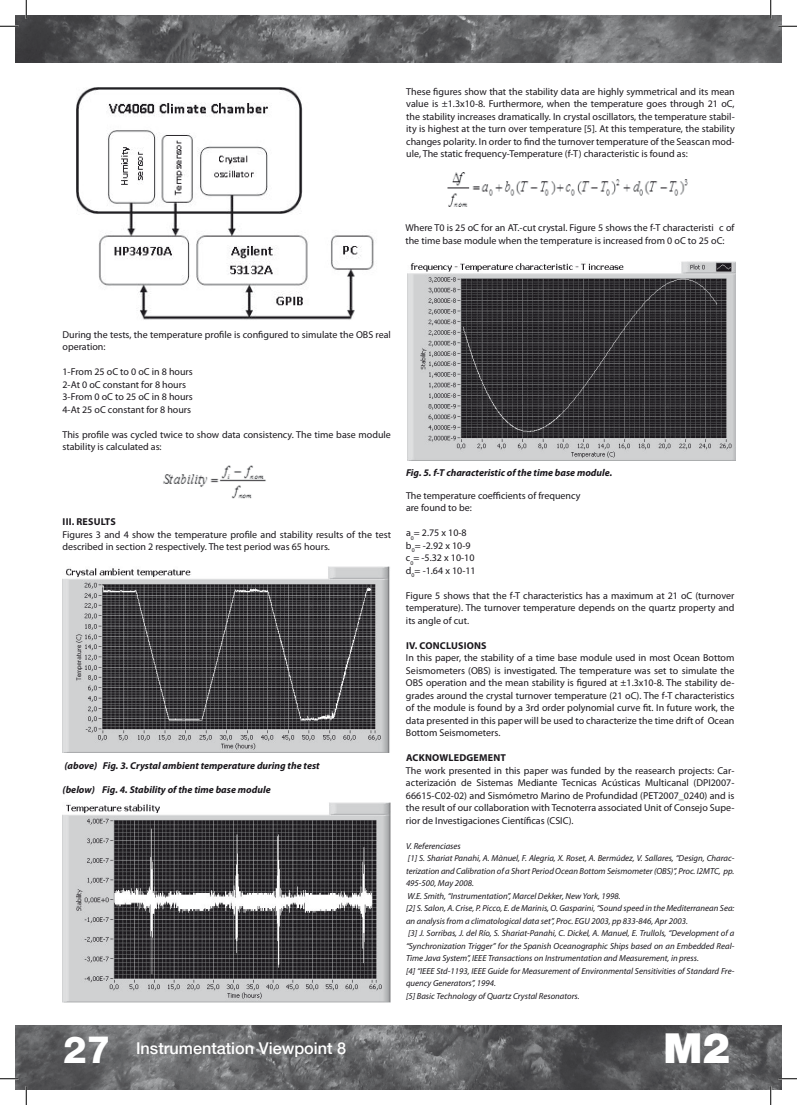
<style>
.page{position:relative;width:797px;height:1105px;background:#fff}
.page>*{position:absolute;margin:0;border:0;box-sizing:border-box;transform-origin:0 0}
.t1{font:900 41.25px "Helvetica Neue LT";color:#fff}
.t2{font:800 37.5px "Helvetica Neue LT";color:#fff}
.t3{font:500 16.25px "Helvetica Neue LT";color:#fff}
.t4{font:10px/12.5px "Myriad Pro";color:#1a171c}
.t5{font:italic 700 10px "Myriad Pro";color:#1a171c}
.t6{font:700 10px "Myriad Pro";letter-spacing:.02em;color:#1a171c}
.t7{font:italic 8.75px/12.5px "Myriad Pro";color:#1a171c}
</style>
<div class="page">
<img style="left:16px;top:16px;width:765px;height:46px">
<img style="left:16px;top:1026px;width:765px;height:63px">
<img style="left:163px;top:465px;width:103px;height:34px">
<img style="left:76px;top:87px;width:298px;height:233px">
<img style="left:62px;top:566px;width:328px;height:186px">
<img style="left:63px;top:803px;width:328px;height:199px">
<img style="left:447px;top:172px;width:241px;height:35px">
<img style="left:407px;top:261px;width:328px;height:199px">
<svg style="left:0;top:25px;width:19px;height:2px"></svg>
<svg style="left:778px;top:25px;width:19px;height:2px"></svg>
<svg style="left:0;top:1078px;width:19px;height:1px"></svg>
<svg style="left:778px;top:1078px;width:19px;height:1px"></svg>
<svg style="left:25px;top:0;width:2px;height:19px"></svg>
<svg style="left:25px;top:1086px;width:2px;height:19px"></svg>
<svg style="left:770px;top:0;width:1px;height:19px"></svg>
<svg style="left:770px;top:1086px;width:1px;height:19px"></svg>
<p class="t4" style="left:406px;top:85px;width:330px;text-align:justify">These figures show that the stability data are highly symmetrical and its mean value is ±1.3x10-8. Furthermore, when the temperature goes through 21 oC, the stability increases dramatically. In crystal oscillators, the temperature stabil&shy;ity is highest at the turn over temperature [5]. At this temperature, the stability changes polarity. In order to find the turnover temperature of the Seascan mod&shy;ule, The static frequency-Temperature (f-T) characteristic is found as:</p>
<p class="t4" style="left:405px;top:222px;width:330px">Where T0 is 25 oC for an AT.-cut crystal. Figure 5 shows the f-T characteristi c of the time base module when the temperature is increased from 0 oC to 25 oC:</p>
<p class="t4" style="left:62px;top:328px;width:330px">During the tests, the temperature profile is configured to simulate the OBS real operation:</p>
<p class="t4" style="left:62px;top:365px;width:132px">1-From 25 oC to 0 oC in 8 hours<br>2-At 0 oC constant for 8 hours<br>3-From 0 oC to 25 oC in 8 hours<br>4-At 25 oC constant for 8 hours</p>
<p class="t4" style="left:62px;top:428px;width:330px">This profile was cycled twice to show data consistency. The time base module stability is calculated as:</p>
<p class="t6" style="left:63px;top:515px;width:27px">III. RESULTS</p>
<p class="t4" style="left:62px;top:528px;width:330px">Figures 3 and 4 show the temperature profile and stability results of the test described in section 2 respectively. The test period was 65 hours.</p>
<p class="t5" style="left:64px;top:759px;width:257px">(above) Fig. 3. Crystal ambient temperature during the test</p>
<p class="t5" style="left:62px;top:783px;width:210px">(below) Fig. 4. Stability of the time base module</p>
<p class="t5" style="left:406px;top:466px;width:208px">Fig. 5. f-T characteristic of the time base module.</p>
<p class="t4" style="left:406px;top:489px;width:176px">The temperature coefficients of frequency are found to be:</p>
<p class="t4" style="left:406px;top:526px;width:71px">a<sub>0</sub>= 2.75 x 10-8 b<sub>0</sub>= -2.92 x 10-9 c<sub>0</sub>= -5.32 x 10-10 d<sub>0</sub>= -1.64 x 10-11</p>
<p class="t4" style="left:406px;top:589px;width:330px;text-align:justify">Figure 5 shows that the f-T characteristics has a maximum at 21 oC (turnover temperature). The turnover temperature depends on the quartz property and its angle of cut.</p>
<p class="t6" style="left:406px;top:639px;width:27px">IV. CONCLUSIONS</p>
<p class="t4" style="left:406px;top:651px;width:330px;text-align:justify">In this paper, the stability of a time base module used in most Ocean Bottom Seismometers (OBS) is investigated. The temperature was set to simulate the OBS operation and the mean stability is figured at ±1.3x10-8. The stability de&shy;grades around the crystal turnover temperature (21 oC). The f-T characteristics of the module is found by a 3rd order polynomial curve fit. In future work, the data presented in this paper will be used to characterize the time drift of Ocean Bottom Seismometers.</p>
<p class="t6" style="left:406px;top:751px;width:15px">ACKNOWLEDGEMENT</p>
<p class="t4" style="left:406px;top:764px;width:330px;text-align:justify">The work presented in this paper was funded by the reasearch projects: Car&shy;acterización de Sistemas Mediante Tecnicas Acústicas Multicanal (DPI2007- 66615-C02-02) and Sismómetro Marino de Profundidad (PET2007_0240) and is the result of our collaboration with Tecnoterra associated Unit of Consejo Supe&shy;rior de Investigaciones Científicas (CSIC).</p>
<p class="t7" style="left:406px;top:839px;width:330px">V. Referenciases<br>[1] S. Shariat Panahi, A. Mànuel, F. Alegria, X. Roset, A. Bermúdez, V. Sallares, “Design, Charac&shy;terization and Calibration of a Short Period Ocean Bottom Seismometer (OBS)”, Proc. I2MTC, pp.<br>495-500, May 2008.<br>W.E. Smith, “Instrumentation”, Marcel Dekker, New York, 1998.<br>[2] S. Salon, A. Crise, P. Picco, E. de Marinis, O. Gasparini, “Sound speed in the Mediterranean Sea: an analysis from a climatological data set”, Proc. EGU 2003, pp 833-846, Apr 2003.<br>[3] J. Sorribas, J. del Río, S. Shariat-Panahi, C. Dickel, A. Manuel, E. Trullols, “Development of a “Synchronization Trigger” for the Spanish Oceanographic Ships based on an Embedded Real-Time Java System”, IEEE Transactions on Instrumentation and Measurement, in press.<br>[4] “IEEE Std-1193, IEEE Guide for Measurement of Environmental Sensitivities of Standard Fre&shy;quency Generators”, 1994.<br>[5] Basic Technology of Quartz Crystal Resonators.</p>
<h2 class="t2" style="left:63px;top:1027px;width:49px">27</h2>
<h3 class="t3" style="left:136px;top:1039px;width:211px">Instrumentation Viewpoint 8</h3>
<h1 class="t1" style="left:663px;top:1024px;width:68px">m2</h1>
</div>
